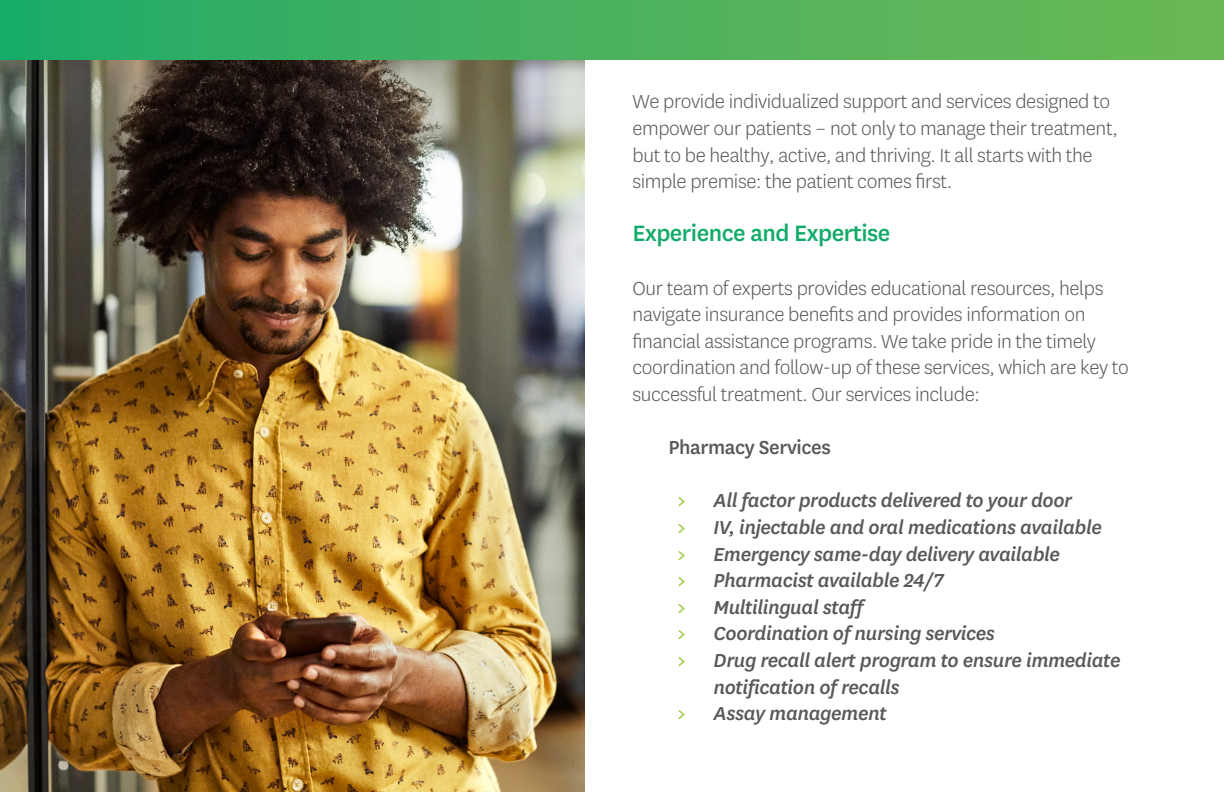
<style>
.page{position:relative;width:1224px;height:792px;background:#fff}
.page>*{position:absolute;margin:0;border:0;box-sizing:border-box;transform-origin:0 0}
.t1{font:500 26px "Centene Sans";letter-spacing:-.02em;color:#11ab69}
.t2{font:300 22px/26.6px "Centene Sans";letter-spacing:-.02em;color:#58595b}
.t3{font:italic 500 22px "Centene Sans";letter-spacing:-.02em;color:#58595b}
.t4{font:500 22px "Centene Sans";letter-spacing:-.02em;color:#58595b}
.s1{font-style:normal;color:#9aca3c}
</style>
<div class="page">
<img style="left:0;top:60px;width:585px;height:732px">
<div style="left:0;top:0;width:1224px;height:60px;background:linear-gradient(to right,#21ab68,#6fb954)"></div>
<p class="t2" style="left:633px;top:89px;width:487px">We provide individualized support and services designed to empower our patients – not only to manage their treatment, but to be healthy, active, and thriving. It all starts with the simple premise: the patient comes first.</p>
<p class="t1" style="left:633px;top:220px;width:259px">Experience and Expertise</p>
<p class="t2" style="left:633px;top:275px;width:498px">Our team of experts provides educational resources, helps navigate insurance benefits and provides information on financial assistance programs. We take pride in the timely coordination and follow-up of these services, which are key to successful treatment. Our services include:</p>
<p class="t4" style="left:669px;top:436px;width:164px">Pharmacy Services</p>
<p class="t3" style="left:678px;top:489px;width:396px"><span class="s1">&gt;</span> All factor products delivered to your door</p>
<p class="t3" style="left:678px;top:516px;width:426px"><span class="s1">&gt;</span> IV, injectable and oral medications available</p>
<p class="t3" style="left:678px;top:542px;width:384px"><span class="s1">&gt;</span> Emergency same-day delivery available</p>
<p class="t3" style="left:678px;top:569px;width:268px"><span class="s1">&gt;</span> Pharmacist available 24/7</p>
<p class="t3" style="left:678px;top:595px;width:187px"><span class="s1">&gt;</span> Multilingual staff</p>
<p class="t3" style="left:678px;top:622px;width:319px"><span class="s1">&gt;</span> Coordination of nursing services</p>
<p class="t3" style="left:678px;top:648px;width:445px"><span class="s1">&gt;</span> Drug recall alert program to ensure immediate</p>
<p class="t3" style="left:714px;top:675px;width:188px">notification of recalls</p>
<p class="t3" style="left:678px;top:702px;width:211px"><span class="s1">&gt;</span> Assay management</p>
</div>
